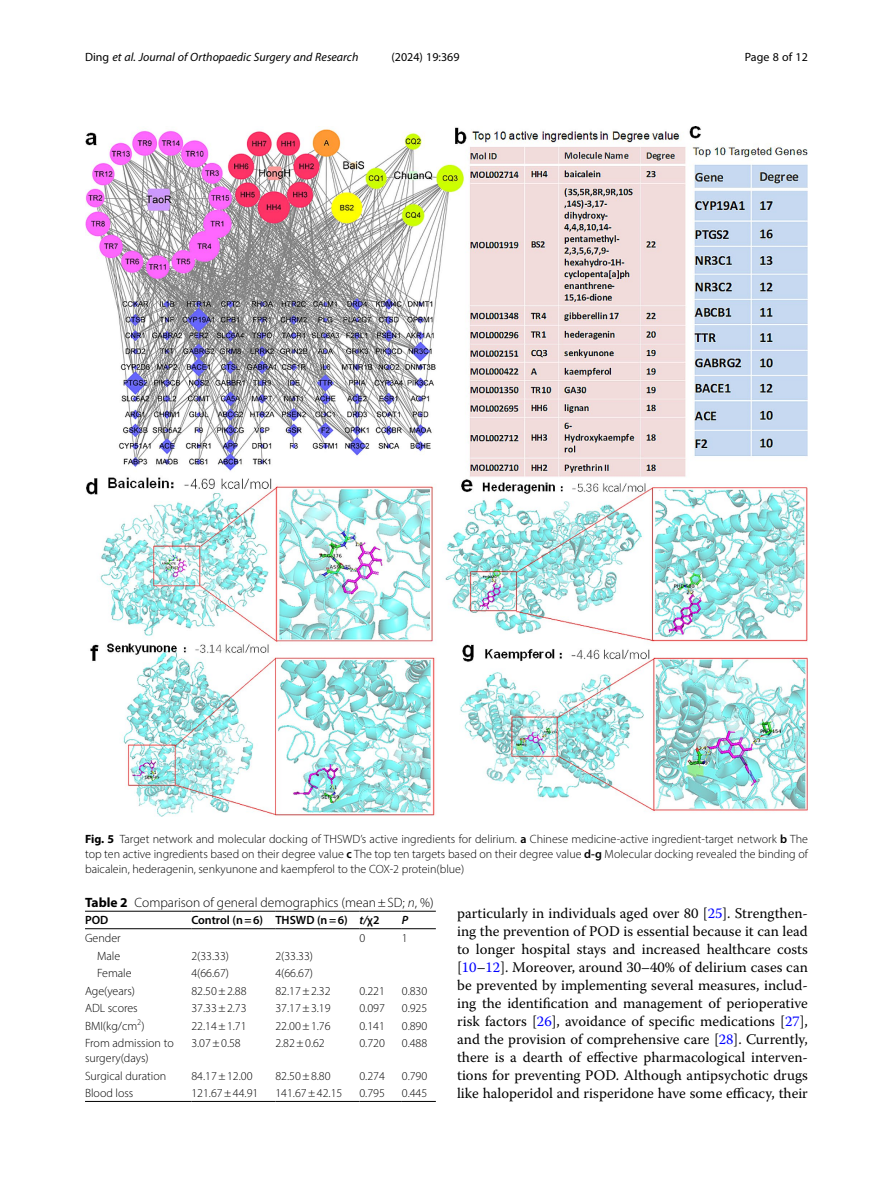
<style>
.page{position:relative;width:893px;height:1191px;background:#fff}
.page>*{position:absolute;margin:0;border:0;box-sizing:border-box;transform-origin:0 0}
.Body_Text{font:14.7px/18px "Warnock Pro";color:#000;text-align:justify}
.Table_Caption{font:300 13.5px "Myriad Pro";color:#000}
.Figure_Caption{font:300 12px/15px "Myriad Pro";color:#000;text-align:justify}
.Table_Body{font:300 12px/15px "Myriad Pro";color:#000}
.t1{font:italic 12px "Myriad Pro";color:#000}
.Table_Head{font:600 12px "Myriad Pro";color:#000}
.t2{font:12px "Myriad Pro";color:#000}
.Table_Head-2{font:italic 600 12px "Myriad Pro";color:#000}
.s1{font-style:normal}
.s2{font-weight:700}
.s3{font-weight:600}
.s4{font-style:italic}
.s5{color:#00f}
</style>
<div class="page">
<hr style="left:85px;top:928px;width:106px;height:1px;background:#000">
<hr style="left:191px;top:911px;width:84px;height:1px;background:#000">
<hr style="left:191px;top:928px;width:84px;height:1px;background:#000">
<hr style="left:275px;top:911px;width:84px;height:1px;background:#000">
<hr style="left:275px;top:928px;width:84px;height:1px;background:#000">
<hr style="left:359px;top:911px;width:43px;height:1px;background:#000">
<hr style="left:359px;top:928px;width:43px;height:1px;background:#000">
<hr style="left:402px;top:911px;width:34px;height:1px;background:#000">
<hr style="left:402px;top:928px;width:34px;height:1px;background:#000">
<hr style="left:85px;top:1101px;width:106px;height:1px;background:#000">
<hr style="left:191px;top:1101px;width:84px;height:1px;background:#000">
<hr style="left:275px;top:1101px;width:84px;height:1px;background:#000">
<hr style="left:359px;top:1101px;width:43px;height:1px;background:#000">
<hr style="left:402px;top:1101px;width:34px;height:1px;background:#000">
<hr style="left:85px;top:911px;width:106px;height:1px;background:#000">
<img style="left:85px;top:126px;width:723px;height:690px">
<p class="t1" style="left:85px;top:50px;width:275px"><span class="s1">Ding</span> et al. Journal of Orthopaedic Surgery and Research</p>
<p class="t2" style="left:391px;top:50px;width:70px">(2024) 19:369</p>
<p class="t2" style="left:745px;top:50px;width:65px">Page 8 of 12</p>
<p class="Figure_Caption" style="left:85px;top:831px;width:724px"><span class="s2">Fig. 5</span> Target network and molecular docking of THSWD’s active ingredients for delirium. <span class="s3">a</span> Chinese medicine-active ingredient-target network <span class="s3">b</span> The top ten active ingredients based on their degree value <span class="s3">c</span> The top ten targets based on their degree value <span class="s3">d-g</span> Molecular docking revealed the binding of baicalein, hederagenin, senkyunone and kaempferol to the COX-2 protein(blue)</p>
<p class="Table_Caption" style="left:85px;top:894px;width:350px"><span class="s2">Table 2</span> Comparison of general demographics (mean±SD; <span class="s4">n</span>, %)</p>
<p class="Table_Head" style="left:85px;top:912px;width:25px">POD</p>
<p class="Table_Head" style="left:191px;top:912px;width:73px">Control (n=6)</p>
<p class="Table_Head" style="left:275px;top:912px;width:74px">THSWD (n=6)</p>
<p class="Table_Head-2" style="left:359px;top:912px;width:22px">t/<span class="s1">χ2</span></p>
<p class="Table_Head-2" style="left:402px;top:912px;width:8px">P</p>
<p class="Table_Body" style="left:85px;top:930px;width:37px">Gender</p>
<p class="Table_Body" style="left:359px;top:930px;width:7px">0</p>
<p class="Table_Body" style="left:402px;top:930px;width:7px">1</p>
<p class="Table_Body" style="left:97px;top:948px;width:25px">Male</p>
<p class="Table_Body" style="left:191px;top:948px;width:39px">2(33.33)</p>
<p class="Table_Body" style="left:275px;top:948px;width:39px">2(33.33)</p>
<p class="Table_Body" style="left:97px;top:965px;width:36px">Female</p>
<p class="Table_Body" style="left:191px;top:965px;width:39px">4(66.67)</p>
<p class="Table_Body" style="left:275px;top:965px;width:39px">4(66.67)</p>
<p class="Table_Body" style="left:85px;top:983px;width:52px">Age(years)</p>
<p class="Table_Body" style="left:191px;top:983px;width:57px">82.50±2.88</p>
<p class="Table_Body" style="left:275px;top:983px;width:57px">82.17±2.32</p>
<p class="Table_Body" style="left:359px;top:983px;width:27px">0.221</p>
<p class="Table_Body" style="left:402px;top:983px;width:27px">0.830</p>
<p class="Table_Body" style="left:85px;top:1000px;width:54px">ADL scores</p>
<p class="Table_Body" style="left:191px;top:1000px;width:57px">37.33±2.73</p>
<p class="Table_Body" style="left:275px;top:1000px;width:57px">37.17±3.19</p>
<p class="Table_Body" style="left:359px;top:1000px;width:27px">0.097</p>
<p class="Table_Body" style="left:402px;top:1000px;width:27px">0.925</p>
<p class="Table_Body" style="left:85px;top:1018px;width:61px">BMI(kg/cm<sup>2</sup>)</p>
<p class="Table_Body" style="left:191px;top:1018px;width:57px">22.14±1.71</p>
<p class="Table_Body" style="left:275px;top:1018px;width:57px">22.00±1.76</p>
<p class="Table_Body" style="left:359px;top:1018px;width:27px">0.141</p>
<p class="Table_Body" style="left:402px;top:1018px;width:27px">0.890</p>
<p class="Table_Body" style="left:85px;top:1035px;width:90px">From admission to surgery(days)</p>
<p class="Table_Body" style="left:191px;top:1035px;width:51px">3.07±0.58</p>
<p class="Table_Body" style="left:275px;top:1035px;width:51px">2.82±0.62</p>
<p class="Table_Body" style="left:359px;top:1035px;width:27px">0.720</p>
<p class="Table_Body" style="left:402px;top:1035px;width:27px">0.488</p>
<p class="Table_Body" style="left:85px;top:1068px;width:83px">Surgical duration</p>
<p class="Table_Body" style="left:191px;top:1068px;width:63px">84.17±12.00</p>
<p class="Table_Body" style="left:275px;top:1068px;width:57px">82.50±8.80</p>
<p class="Table_Body" style="left:359px;top:1068px;width:27px">0.274</p>
<p class="Table_Body" style="left:402px;top:1068px;width:27px">0.790</p>
<p class="Table_Body" style="left:85px;top:1085px;width:50px">Blood loss</p>
<p class="Table_Body" style="left:191px;top:1085px;width:69px">121.67±44.91</p>
<p class="Table_Body" style="left:275px;top:1085px;width:69px">141.67±42.15</p>
<p class="Table_Body" style="left:359px;top:1085px;width:27px">0.795</p>
<p class="Table_Body" style="left:402px;top:1085px;width:27px">0.445</p>
<p class="Body_Text" style="left:457px;top:904px;width:352px">particularly in individuals aged over 80 [<span class="s5">25</span>]. Strengthen&shy;ing the prevention of POD is essential because it can lead to longer hospital stays and increased healthcare costs [<span class="s5">10</span>–<span class="s5">12</span>]. Moreover, around 30–40% of delirium cases can be prevented by implementing several measures, includ&shy;ing the identification and management of perioperative risk factors [<span class="s5">26</span>], avoidance of specific medications [<span class="s5">27</span>], and the provision of comprehensive care [<span class="s5">28</span>]. Currently, there is a dearth of effective pharmacological interven&shy;tions for preventing POD. Although antipsychotic drugs like haloperidol and risperidone have some efficacy, their</p>
</div>
